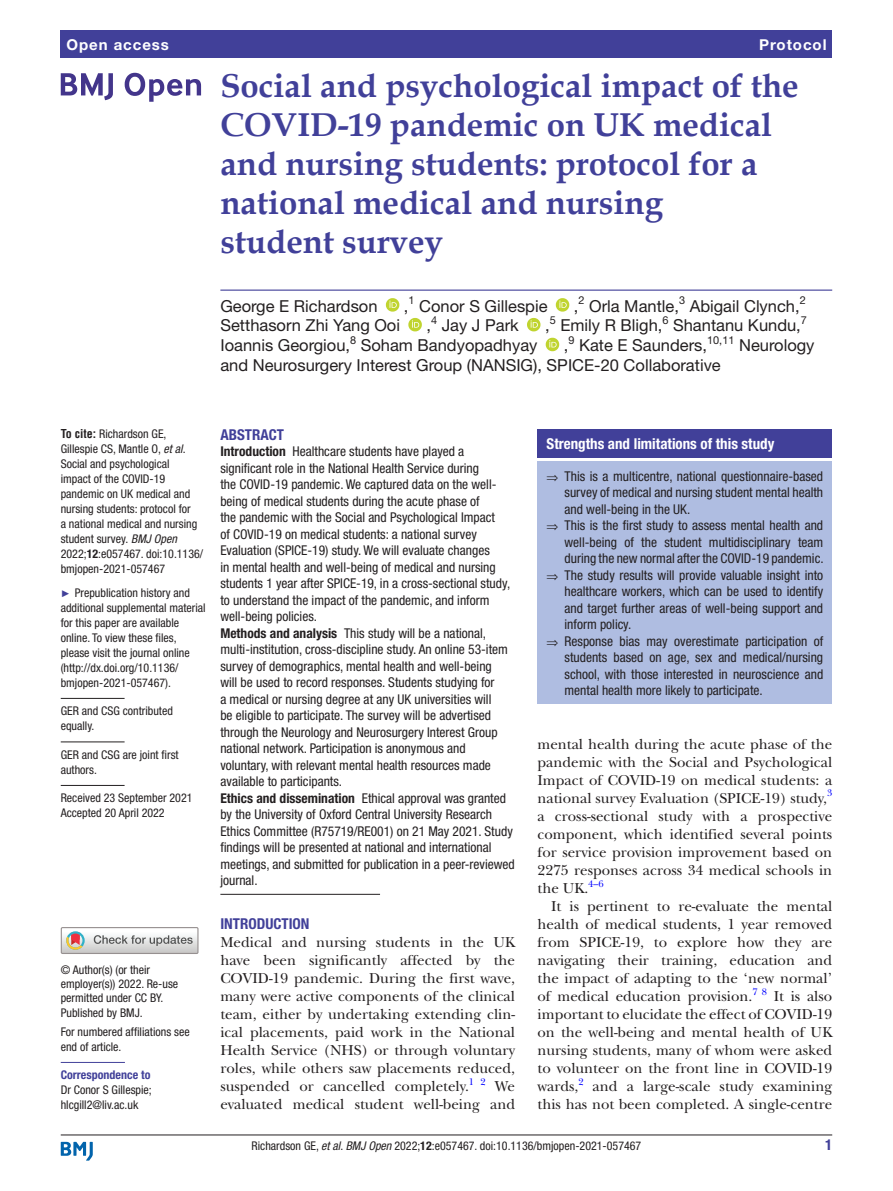
<style>
.page{position:relative;width:893px;height:1191px;background:#fff}
.page>*{position:absolute;margin:0;border:0;box-sizing:border-box;transform-origin:0 0}
.t1{font:700 33px/39px "Book Antiqua";color:#414099}
.t2{font:16.5px "Helvetica Neue LT Std";color:#231f20}
.t3{font:15px/18px "New Baskerville";color:#231f20;text-align:justify}
.t4{font:700 condensed 15px "Helvetica Neue LT Std";color:#fff}
.t5{font:700 condensed 15px "Helvetica Neue LT Std";color:#414099}
.t6{font:700 15px "Helvetica Neue LT Std";letter-spacing:.065em;color:#fff}
.t7{font:condensed 13.5px/16.5px "Helvetica Neue LT Std";color:#231f20}
.t8{font:condensed 12px/15px "Helvetica Neue LT Std";color:#231f20}
.t9{font:700 condensed 12px "Helvetica Neue LT Std";color:#414099}
.t10{font:10.95px "Helvetica Neue LT Std";color:#231f20}
.t11{font:9.9px "New Baskerville";color:#00f}
.s1{font-family:"Helvetica LT Std";font-weight:700}
.s2{font-style:italic}
.s3{font-weight:700}
.s4{font-family:"Arial";font-stretch:normal;font-size:9.75px;color:#414099}
</style>
<div class="page">
<hr style="left:61px;top:1134px;width:771px;height:1px;background:#231f20">
<svg style="left:61px;top:1141px;width:32px;height:19px"></svg>
<div style="left:61px;top:31px;width:771px;height:27px;background:#414099"></div>
<hr style="left:220px;top:289px;width:612px;height:2px;background:#414099">
<svg style="left:386px;top:298px;width:13px;height:14px"></svg>
<svg style="left:556px;top:298px;width:13px;height:14px"></svg>
<svg style="left:408px;top:318px;width:14px;height:13px"></svg>
<svg style="left:527px;top:318px;width:13px;height:13px"></svg>
<svg style="left:546px;top:338px;width:13px;height:13px"></svg>
<hr style="left:61px;top:698px;width:64px;height:1px;background:#231f20">
<hr style="left:61px;top:741px;width:64px;height:1px;background:#231f20">
<hr style="left:61px;top:785px;width:64px;height:1px;background:#231f20">
<hr style="left:61px;top:1062px;width:64px;height:1px;background:#414099">
<svg style="left:61px;top:73px;width:52px;height:27px"></svg>
<svg style="left:125px;top:73px;width:76px;height:29px"></svg>
<div style="left:61px;top:927px;width:138px;height:27px;border:1px solid #969090"></div>
<svg style="left:61px;top:927px;width:137px;height:26px"></svg>
<hr style="left:220px;top:894px;width:160px;height:1px;background:#231f20">
<div style="left:538px;top:429px;width:294px;height:29px;background:#414099"></div>
<div style="left:538px;top:462px;width:294px;height:242px;background:#afbde1"></div>
<p class="t6" style="left:66px;top:35px;width:104px">Open access</p>
<p class="t6" style="left:759px;top:35px;width:69px">Protocol</p>
<h1 class="t1" style="left:220px;top:66px;width:580px">Social and psychological impact of the<br>COVID-19 pandemic on UK medical and nursing students: protocol for a national medical and nursing<br>student survey</h1>
<p class="t2" style="left:220px;top:296px;width:159px">George E Richardson</p>
<p class="t2" style="left:404px;top:296px;width:6px">,</p>
<p class="t10" style="left:409px;top:294px;width:8px">1</p>
<p class="t2" style="left:419px;top:296px;width:130px">Conor S Gillespie</p>
<p class="t2" style="left:574px;top:296px;width:6px">,</p>
<p class="t10" style="left:578px;top:294px;width:8px">2</p>
<p class="t2" style="left:589px;top:296px;width:91px">Orla Mantle,</p>
<p class="t10" style="left:679px;top:294px;width:8px">3</p>
<p class="t2" style="left:690px;top:296px;width:112px">Abigail Clynch,</p>
<p class="t10" style="left:800px;top:294px;width:8px">2</p>
<p class="t10" style="left:431px;top:313px;width:8px">4</p>
<p class="t2" style="left:442px;top:316px;width:79px">Jay J Park</p>
<p class="t2" style="left:545px;top:316px;width:6px">,</p>
<p class="t10" style="left:550px;top:313px;width:8px">5</p>
<p class="t2" style="left:560px;top:316px;width:104px">Emily R Bligh,</p>
<p class="t10" style="left:662px;top:313px;width:8px">6</p>
<p class="t2" style="left:673px;top:316px;width:129px">Shantanu Kundu,</p>
<p class="t10" style="left:801px;top:313px;width:8px">7</p>
<p class="t2" style="left:220px;top:316px;width:181px">Setthasorn Zhi Yang Ooi</p>
<p class="t2" style="left:426px;top:316px;width:6px">,</p>
<p class="t10" style="left:568px;top:333px;width:8px">9</p>
<p class="t2" style="left:579px;top:335px;width:130px">Kate E Saunders,</p>
<p class="t10" style="left:707px;top:333px;width:29px">10,11</p>
<p class="t2" style="left:739px;top:335px;width:77px">Neurology</p>
<p class="t2" style="left:220px;top:355px;width:502px">and Neurosurgery Interest Group (NANSIG), SPICE-20 Collaborative</p>
<p class="t2" style="left:220px;top:335px;width:131px">Ioannis Georgiou,</p>
<p class="t10" style="left:350px;top:333px;width:8px">8</p>
<p class="t2" style="left:361px;top:335px;width:178px">Soham Bandyopadhyay</p>
<p class="t2" style="left:564px;top:335px;width:6px">,</p>
<p class="t8" style="left:61px;top:426px;width:144px"><span class="s1">To cite:</span> Richardson GE,<br>Gillespie CS, Mantle O, <span class="s2">et al</span>.<br>Social and psychological<br>impact of the COVID-19 pandemic on UK medical and nursing students: protocol for<br>a national medical and nursing student survey. <span class="s2">BMJ Open<br></span>2022;<span class="s3">12</span>:e057467. doi:10.1136/ bmjopen-2021-057467</p>
<p class="t8" style="left:61px;top:585px;width:146px"><span class="s4">►</span> Prepublication history and additional supplemental material for this paper are available online. To view these files, please visit the journal online (http://dx.doi.org/10.1136/ bmjopen-2021-057467).</p>
<p class="t8" style="left:61px;top:703px;width:114px">GER and CSG contributed equally.</p>
<p class="t8" style="left:61px;top:747px;width:119px">GER and CSG are joint first authors.</p>
<p class="t8" style="left:61px;top:790px;width:133px">Received 23 September 2021<br>Accepted 20 April 2022</p>
<p class="t8" style="left:61px;top:962px;width:119px;line-height:14.4px">© Author(s) (or their employer(s)) 2022. Re-use permitted under CC BY.<br>Published by BMJ.</p>
<p class="t8" style="left:61px;top:1024px;width:130px">For numbered affiliations see end of article.</p>
<p class="t9" style="left:61px;top:1067px;width:91px">Correspondence to</p>
<p class="t8" style="left:61px;top:1082px;width:93px">Dr Conor S Gillespie; hlcgill2@liv.ac.uk</p>
<p class="t5" style="left:220px;top:425px;width:65px">ABSTRACT</p>
<p class="t7" style="left:220px;top:443px;width:296px"><span class="s3">Introduction</span> Healthcare students have played a significant role in the National Health Service during<br>the COVID-19 pandemic. We captured data on the well&shy;being of medical students during the acute phase of<br>the pandemic with the Social and Psychological Impact<br>of COVID-19 on medical students: a national survey Evaluation (SPICE-19) study. We will evaluate changes<br>in mental health and well-being of medical and nursing students 1 year after SPICE-19, in a cross-sectional study, to understand the impact of the pandemic, and inform well-being policies.<br><span class="s3">Methods and analysis</span> This study will be a national, multi-institution, cross-discipline study. An online 53-item survey of demographics, mental health and well-being<br>will be used to record responses. Students studying for<br>a medical or nursing degree at any UK universities will<br>be eligible to participate. The survey will be advertised through the Neurology and Neurosurgery Interest Group national network. Participation is anonymous and voluntary, with relevant mental health resources made available to participants.<br><span class="s3">Ethics and dissemination</span> Ethical approval was granted by the University of Oxford Central University Research Ethics Committee (R75719/RE001) on 21 May 2021. Study findings will be presented at national and international meetings, and submitted for publication in a peer-reviewed journal.</p>
<p class="t5" style="left:220px;top:915px;width:91px">INTRODUCTION</p>
<p class="t3" style="left:220px;top:933px;width:296px">Medical and nursing students in the UK have been significantly affected by the COVID-19 pandemic. During the first wave, many were active components of the clinical team, either by undertaking extending clin&shy;ical placements, paid work in the National Health Service (NHS) or through voluntary roles, while others saw placements reduced, suspended or cancelled completely.</p>
<p class="t11" style="left:469px;top:1075px;width:18px">1 2</p>
<p class="t3" style="left:220px;top:1077px;width:296px;text-align:right">We<br>evaluated medical student well-being and</p>
<p class="t4" style="left:547px;top:434px;width:229px">Strengths and limitations of this study</p>
<p class="t7" style="left:547px;top:467px;width:278px">⇒ This is a multicentre, national questionnaire-based</p>
<p class="t7" style="left:565px;top:484px;width:260px">survey of medical and nursing student mental health</p>
<p class="t7" style="left:565px;top:500px;width:127px">and well-being in the UK.</p>
<p class="t7" style="left:547px;top:517px;width:278px">⇒ This is the first study to assess mental health and</p>
<p class="t7" style="left:565px;top:533px;width:260px">well-being of the student multidisciplinary team</p>
<p class="t7" style="left:565px;top:550px;width:261px">during the new normal after the COVID-19 pandemic.</p>
<p class="t7" style="left:547px;top:566px;width:278px">⇒ The study results will provide valuable insight into</p>
<p class="t7" style="left:565px;top:583px;width:260px">healthcare workers, which can be used to identify</p>
<p class="t7" style="left:565px;top:599px;width:260px">and target further areas of well-being support and</p>
<p class="t7" style="left:565px;top:616px;width:68px">inform policy.</p>
<p class="t7" style="left:547px;top:632px;width:278px">⇒ Response bias may overestimate participation of</p>
<p class="t7" style="left:565px;top:649px;width:260px">students based on age, sex and medical/nursing</p>
<p class="t7" style="left:565px;top:665px;width:260px">school, with those interested in neuroscience and</p>
<p class="t7" style="left:565px;top:682px;width:200px">mental health more likely to participate.</p>
<p class="t3" style="left:538px;top:735px;width:296px">mental health during the acute phase of the pandemic with the Social and Psychological Impact of COVID-19 on medical students: a national survey Evaluation (SPICE-19) study,<sup>3 </sup>a cross-sectional study with a prospective component, which identified several points for service provision improvement based on 2275 responses across 34 medical schools in the UK.</p>
<p class="t11" style="left:588px;top:877px;width:17px">4–6</p>
<p class="t3" style="left:538px;top:897px;width:296px;text-indent:14px">It is pertinent to re-evaluate the mental health of medical students, 1 year removed from SPICE-19, to explore how they are navigating their training, education and the impact of adapting to the ‘new normal’ of medical education provision.</p>
<p class="t11" style="left:752px;top:985px;width:16px">7 8</p>
<p class="t3" style="left:538px;top:987px;width:296px;text-indent:236px">It is also important to elucidate the effect of COVID-19 on the well-being and mental health of UK nursing students, many of whom were asked to volunteer on the front line in COVID-19 wards,</p>
<p class="t11" style="left:578px;top:1075px;width:7px">2</p>
<p class="t3" style="left:538px;top:1077px;width:296px;text-align:right">and a large-scale study examining<br>this has not been completed. A single-centre</p>
<p class="t8" style="left:252px;top:1137px;width:391px">Richardson GE, <span class="s2">et al</span>. <span class="s2">BMJ Open</span> 2022;<span class="s3">12</span>:e057467. doi:10.1136/bmjopen-2021-057467</p>
<p class="t5" style="left:825px;top:1135px;width:9px">1</p>
</div>
